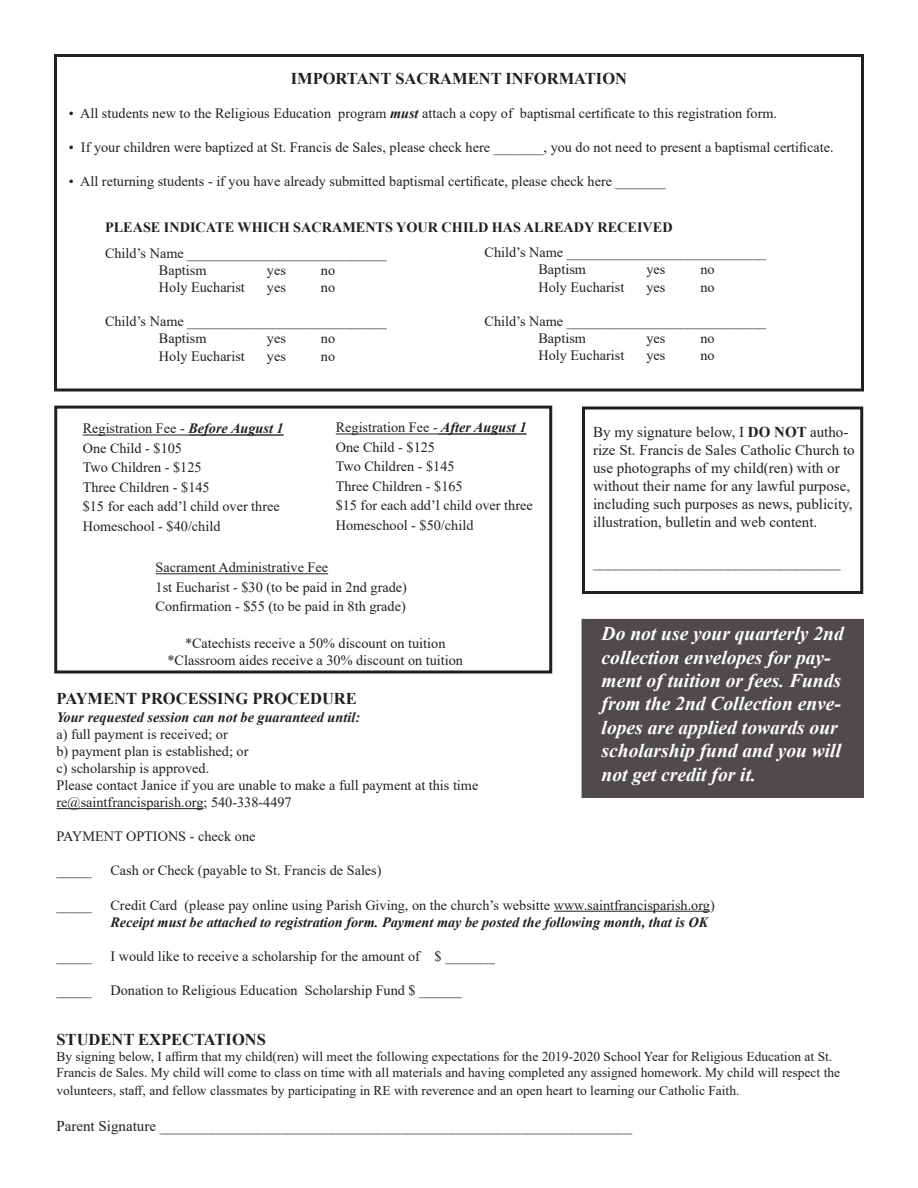
<style>
.page{position:relative;width:918px;height:1188px;background:#fff}
.page>*{position:absolute;margin:0;border:0;box-sizing:border-box;transform-origin:0 0}
.t1{font:italic 700 19.5px/23.4px "Times New Roman";color:#fff}
.t2{font:700 16.5px "Times New Roman";color:#231f20}
.t3{font:15px/18px "Times New Roman";color:#231f20}
.t4{font:14.25px/19.5px "Times New Roman";color:#231f20}
.t5{font:italic 700 14.25px "Times New Roman";color:#231f20}
.t6{font:700 14.25px "Times New Roman";color:#231f20}
.t7{font:13.5px/16.2px "Times New Roman";color:#231f20}
.s1{font-weight:700;font-style:italic}
.s2{font-weight:700}
</style>
<div class="page">
<div style="left:54px;top:406px;width:498px;height:268px;border:3px solid #231f20"></div>
<hr style="left:56px;top:808px;width:147px;height:1px;background:#231f20">
<hr style="left:554px;top:911px;width:156px;height:1px;background:#231f20">
<div style="left:583px;top:620px;width:279px;height:176px;background:#4f4b4c"></div>
<div style="left:582px;top:619px;width:282px;height:179px;border:3px solid #231f20"></div>
<div style="left:54px;top:54px;width:810px;height:338px;border:3px solid #231f20"></div>
<hr style="left:83px;top:435px;width:105px;height:1px;background:#231f20">
<hr style="left:188px;top:434px;width:96px;height:2px;background:#231f20">
<hr style="left:156px;top:573px;width:172px;height:1px;background:#231f20">
<hr style="left:336px;top:434px;width:102px;height:1px;background:#231f20">
<hr style="left:438px;top:433px;width:89px;height:2px;background:#231f20">
<div style="left:582px;top:406px;width:281px;height:188px;border:3px solid #231f20"></div>
<p class="t2" style="left:291px;top:66px;width:338px">IMPORTANT SACRAMENT INFORMATION</p>
<p class="t4" style="left:69px;top:103px;width:710px">• All students new to the Religious Education program <span class="s1">must</span> attach a copy of baptismal certificate to this registration form.</p>
<p class="t4" style="left:69px;top:137px;width:766px">• If your children were baptized at St. Francis de Sales, please check here _______, you do not need to present a baptismal certificate.</p>
<p class="t4" style="left:69px;top:171px;width:598px">• All returning students - if you have already submitted baptismal certificate, please check here _______</p>
<p class="t6" style="left:105px;top:217px;width:569px">PLEASE INDICATE WHICH SACRAMENTS YOUR CHILD HAS ALREADY RECEIVED</p>
<p class="t4" style="left:105px;top:243px;width:283px">Child’s Name ____________________________</p>
<p class="t4" style="left:159px;top:260px;width:49px">Baptism</p>
<p class="t4" style="left:267px;top:260px;width:20px">yes</p>
<p class="t4" style="left:321px;top:260px;width:16px">no</p>
<p class="t4" style="left:159px;top:277px;width:87px">Holy Eucharist</p>
<p class="t4" style="left:267px;top:277px;width:20px">yes</p>
<p class="t4" style="left:321px;top:277px;width:16px">no</p>
<p class="t4" style="left:105px;top:311px;width:283px">Child’s Name ____________________________</p>
<p class="t4" style="left:159px;top:329px;width:49px">Baptism</p>
<p class="t4" style="left:267px;top:329px;width:20px">yes</p>
<p class="t4" style="left:321px;top:329px;width:16px">no</p>
<p class="t4" style="left:159px;top:346px;width:87px">Holy Eucharist</p>
<p class="t4" style="left:267px;top:346px;width:20px">yes</p>
<p class="t4" style="left:321px;top:346px;width:16px">no</p>
<p class="t4" style="left:484px;top:242px;width:283px">Child’s Name ____________________________</p>
<p class="t4" style="left:538px;top:260px;width:49px">Baptism</p>
<p class="t4" style="left:646px;top:260px;width:20px">yes</p>
<p class="t4" style="left:700px;top:260px;width:16px">no</p>
<p class="t4" style="left:538px;top:277px;width:87px">Holy Eucharist</p>
<p class="t4" style="left:646px;top:277px;width:20px">yes</p>
<p class="t4" style="left:700px;top:277px;width:16px">no</p>
<p class="t4" style="left:484px;top:311px;width:283px">Child’s Name ____________________________</p>
<p class="t4" style="left:538px;top:328px;width:49px">Baptism</p>
<p class="t4" style="left:646px;top:328px;width:20px">yes</p>
<p class="t4" style="left:700px;top:328px;width:16px">no</p>
<p class="t4" style="left:538px;top:345px;width:87px">Holy Eucharist</p>
<p class="t4" style="left:646px;top:345px;width:20px">yes</p>
<p class="t4" style="left:700px;top:345px;width:16px">no</p>
<p class="t4" style="left:336px;top:417px;width:192px">Registration Fee - <span class="s1">After August 1<br></span>One Child - $125</p>
<p class="t4" style="left:336px;top:456px;width:120px">Two Children - $145</p>
<p class="t4" style="left:336px;top:476px;width:129px">Three Children - $165</p>
<p class="t4" style="left:336px;top:495px;width:199px">$15 for each add’l child over three</p>
<p class="t4" style="left:336px;top:515px;width:139px">Homeschool - $50/child</p>
<p class="t4" style="left:83px;top:419px;width:202px">Registration Fee - <span class="s1">Before August 1<br></span>One Child - $105</p>
<p class="t4" style="left:83px;top:458px;width:120px">Two Children - $125</p>
<p class="t4" style="left:83px;top:477px;width:129px">Three Children - $145</p>
<p class="t4" style="left:83px;top:497px;width:199px">$15 for each add’l child over three</p>
<p class="t4" style="left:83px;top:516px;width:139px">Homeschool - $40/child</p>
<p class="t4" style="left:156px;top:557px;width:174px">Sacrament Administrative Fee</p>
<p class="t4" style="left:156px;top:577px;width:253px">1st Eucharist - $30 (to be paid in 2nd grade)</p>
<p class="t4" style="left:156px;top:596px;width:252px">Confirmation - $55 (to be paid in 8th grade)</p>
<p class="t4" style="left:185px;top:633px;width:262px">*Catechists receive a 50% discount on tuition</p>
<p class="t4" style="left:167px;top:650px;width:297px">*Classroom aides receive a 30% discount on tuition</p>
<p class="t2" style="left:56px;top:687px;width:302px">PAYMENT PROCESSING PROCEDURE</p>
<p class="t5" style="left:56px;top:707px;width:305px">Your requested session can not be guaranteed until:</p>
<p class="t4" style="left:56px;top:724px;width:173px">a) full payment is received; or</p>
<p class="t4" style="left:56px;top:741px;width:193px">b) payment plan is established; or</p>
<p class="t4" style="left:56px;top:758px;width:154px">c) scholarship is approved.</p>
<p class="t4" style="left:56px;top:775px;width:423px">Please contact Janice if you are unable to make a full payment at this time</p>
<p class="t4" style="left:56px;top:792px;width:237px">re@saintfrancisparish.org; 540-338-4497</p>
<p class="t4" style="left:56px;top:826px;width:200px">PAYMENT OPTIONS - check one</p>
<p class="t4" style="left:56px;top:861px;width:37px">_____</p>
<p class="t4" style="left:110px;top:861px;width:273px">Cash or Check (payable to St. Francis de Sales)</p>
<p class="t3" style="left:593px;top:423px;width:263px">By my signature below, I <span class="s2">DO NOT</span> autho&shy;rize St. Francis de Sales Catholic Church to use photographs of my child(ren) with or without their name for any lawful purpose, including such purposes as news, publicity, illustration, bulletin and web content.</p>
<p class="t3" style="left:593px;top:552px;width:249px">_________________________________</p>
<p class="t1" style="left:602px;top:621px;width:244px">Do not use your quarterly 2nd collection envelopes for pay&shy;ment of tuition or fees. Funds from the 2nd Collection enve&shy;lopes are applied towards our scholarship fund and you will not get credit for it.</p>
<p class="t4" style="left:56px;top:895px;width:37px">_____</p>
<p class="t4" style="left:56px;top:946px;width:37px">_____</p>
<p class="t4" style="left:56px;top:980px;width:37px">_____</p>
<p class="t4" style="left:110px;top:895px;width:606px">Credit Card (please pay online using Parish Giving, on the church’s websitte www.saintfrancisparish.org)</p>
<p class="t5" style="left:110px;top:912px;width:599px">Receipt must be attached to registration form. Payment may be posted the following month, that is OK</p>
<p class="t4" style="left:110px;top:946px;width:386px">I would like to receive a scholarship for the amount of $ _______</p>
<p class="t4" style="left:110px;top:980px;width:353px">Donation to Religious Education Scholarship Fund $ ______</p>
<p class="t2" style="left:56px;top:1027px;width:211px">STUDENT EXPECTATIONS</p>
<p class="t7" style="left:56px;top:1048px;width:785px">By signing below, I affirm that my child(ren) will meet the following expectations for the 2019-2020 School Year for Religious Education at St.<br>Francis de Sales. My child will come to class on time with all materials and having completed any assigned homework. My child will respect the</p>
<p class="t7" style="left:56px;top:1082px;width:685px">volunteers, staff, and fellow classmates by participating in RE with reverence and an open heart to learning our Catholic Faith.</p>
<p class="t3" style="left:56px;top:1117px;width:577px">Parent Signature _______________________________________________________________</p>
</div>
